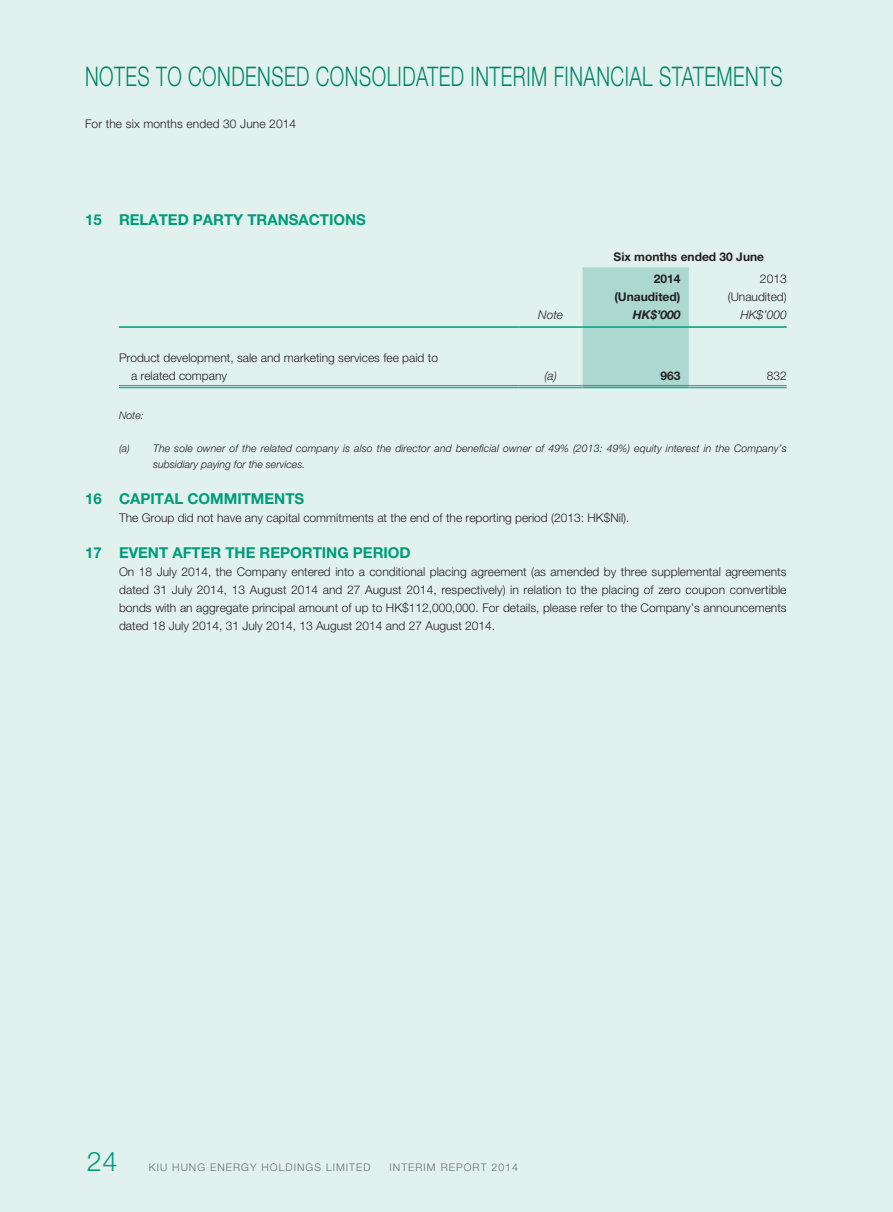
<style>
.page{position:relative;width:893px;height:1212px;background:#e1f1ed}
.page>*{position:absolute;margin:0;border:0;box-sizing:border-box;transform-origin:0 0}
.t1{font:300 27px "Helvetica Neue LT Std";letter-spacing:.025em;color:#008468;scale:.72 1}
.t2{font:300 27px "Helvetica Neue LT Std";color:#009b7a}
.t3{font:700 15px "Helvetica Neue LT Std";color:#009b7a}
.t4{font:300 12px/18px "Helvetica Neue LT Std";color:#231f20}
.t5{font:700 12px/22.2px "Helvetica Neue LT Std";color:#231f20}
.t6{font:italic 300 12px "Helvetica Neue LT Std";color:#231f20}
.t7{font:italic 700 12px "Helvetica Neue LT Std";color:#231f20}
.t8{font:italic 300 10.5px/16.5px "Helvetica Neue LT Std";letter-spacing:.01em;color:#231f20}
.t9{font:300 10.5px "Helvetica Neue LT Std";letter-spacing:.1em;color:#6c6d70}
</style>
<div class="page">
<div style="left:583px;top:267px;width:106px;height:120px;background:#acd8cf"></div>
<hr style="left:119px;top:326px;width:400px;height:2px;background:#009b7a">
<hr style="left:519px;top:326px;width:64px;height:2px;background:#009b7a">
<hr style="left:583px;top:326px;width:106px;height:2px;background:#009b7a">
<hr style="left:689px;top:326px;width:98px;height:2px;background:#009b7a">
<hr style="left:119px;top:385px;width:400px;height:1px;background:#009b7a">
<hr style="left:119px;top:387px;width:400px;height:1px;background:#009b7a">
<hr style="left:519px;top:385px;width:64px;height:1px;background:#009b7a">
<hr style="left:519px;top:387px;width:64px;height:1px;background:#009b7a">
<hr style="left:583px;top:385px;width:106px;height:1px;background:#009b7a">
<hr style="left:583px;top:387px;width:106px;height:1px;background:#009b7a">
<hr style="left:689px;top:385px;width:98px;height:1px;background:#009b7a">
<hr style="left:689px;top:387px;width:98px;height:1px;background:#009b7a">
<h1 class="t1" style="left:85px;top:60px;width:38px">Notes</h1>
<h1 class="t1" style="left:156px;top:60px;width:84px">to Condensed</h1>
<h1 class="t1" style="left:316px;top:60px;width:38px">Consolidated</h1>
<h1 class="t1" style="left:471px;top:60px;width:147px">Interim Financial</h1>
<h1 class="t1" style="left:659px;top:60px;width:36px">Statements</h1>
<p class="t4" style="left:85px;top:114px;width:213px">For the six months ended 30 June 2014</p>
<p class="t3" style="left:85px;top:210px;width:65px">15 RELAT</p>
<p class="t3" style="left:168px;top:210px;width:36px">ED PARTY</p>
<p class="t3" style="left:247px;top:210px;width:12px">TRA</p>
<p class="t3" style="left:278px;top:210px;width:22px">NSACTIO</p>
<p class="t3" style="left:345px;top:210px;width:22px">NS</p>
<p class="t4" style="left:131px;top:348px;width:308px;text-indent:-12px">Product development, sale and marketing services fee paid to a related company</p>
<p class="t5" style="left:654px;top:245px;width:112px;text-indent:-40px">Six months ended 30 June<br>2014</p>
<p class="t4" style="left:760px;top:270px;width:28px">2013</p>
<p class="t5" style="left:614px;top:286px;width:67px">(Unaudited)</p>
<p class="t4" style="left:728px;top:288px;width:60px">(Unaudited)</p>
<p class="t6" style="left:538px;top:308px;width:26px">Note</p>
<p class="t7" style="left:633px;top:308px;width:49px">HK$’000</p>
<p class="t6" style="left:740px;top:308px;width:48px">HK$’000</p>
<p class="t6" style="left:544px;top:368px;width:14px">(a)</p>
<p class="t5" style="left:660px;top:364px;width:22px">963</p>
<p class="t4" style="left:767px;top:366px;width:22px">832</p>
<p class="t8" style="left:119px;top:406px;width:26px">Note:</p>
<p class="t8" style="left:153px;top:439px;width:635px;text-indent:-34px">(a) The sole owner of the related company is also the director and beneficial owner of 49% (2013: 49%) equity interest in the Company’s subsidiary paying for the services.</p>
<p class="t3" style="left:85px;top:489px;width:28px">16 CAPITAL</p>
<p class="t3" style="left:187px;top:489px;width:12px">COMMITM</p>
<p class="t3" style="left:265px;top:489px;width:32px">ENTS</p>
<p class="t4" style="left:119px;top:509px;width:512px">The Group did not have any capital commitments at the end of the reporting period (2013: HK$Nil).</p>
<p class="t3" style="left:85px;top:543px;width:98px">17 EVENT AFT</p>
<p class="t3" style="left:201px;top:543px;width:90px">ER THE REPORTI</p>
<p class="t3" style="left:326px;top:543px;width:86px">NG PERIOD</p>
<p class="t4" style="left:119px;top:563px;width:669px;text-align:justify">On 18 July 2014, the Company entered into a conditional placing agreement (as amended by three supplemental agreements dated 31 July 2014, 13 August 2014 and 27 August 2014, respectively) in relation to the placing of zero coupon convertible bonds with an aggregate principal amount of up to HK$112,000,000. For details, please refer to the Company’s announcements dated 18 July 2014, 31 July 2014, 13 August 2014 and 27 August 2014.</p>
<h1 class="t2" style="left:87px;top:1144px;width:32px">24</h1>
<p class="t9" style="left:149px;top:1160px;width:223px">KIU HUNG ENERGY HOLDINGS LIMITED</p>
<p class="t9" style="left:389px;top:1160px;width:130px">INTERIM REPORT 2014</p>
</div>
